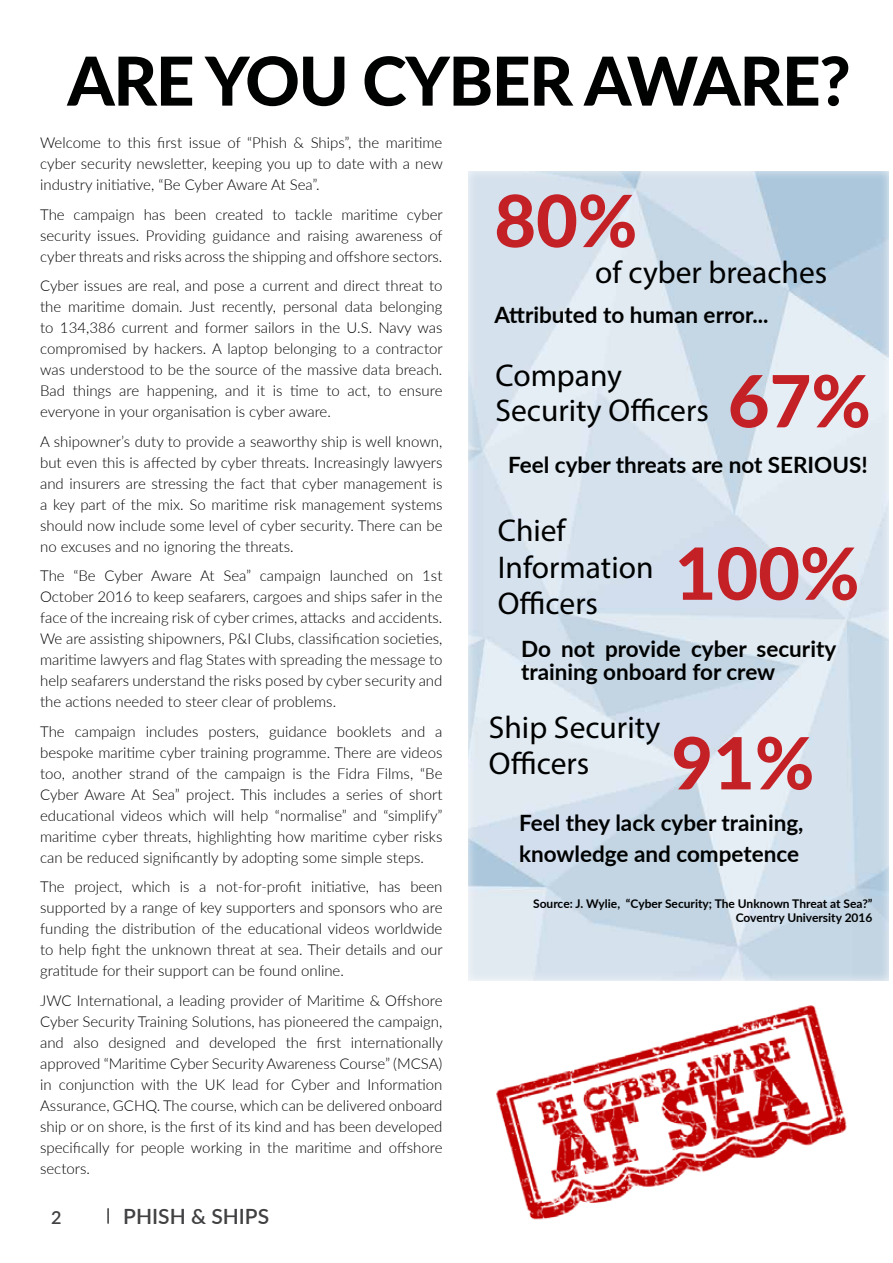
<style>
.page{position:relative;width:893px;height:1263px;background:#fff}
.page>*{position:absolute;margin:0;border:0;box-sizing:border-box;transform-origin:0 0}
.t1{font:800 72px "Lato";color:#c42127}
.t2{font:800 67.5px "Lato";letter-spacing:-.02em;color:#000101}
.t3{font:31.5px/35.2px "Myriad Pro";color:#000101}
.t4{font:700 22.5px/22.5px "Lato";color:#000101}
.t5{font:600 21px "Lato";color:#414042}
.t6{font:600 18px "Lato";color:#414042}
.t7{font:300 15px/21px "Lato";color:#000101;text-align:justify}
.t8{font:700 12px/13.5px "Lato";color:#000101;text-align:right}
</style>
<div class="page">
<img style="left:496px;top:1005px;width:351px;height:215px">
<svg style="left:107px;top:1208px;width:2px;height:15px"></svg>
<div style="left:468px;top:171px;width:423px;height:810px;background:#fff;opacity:.75"></div>
<h2 class="t2" style="left:67px;top:31px;width:785px">ARE YOU CYBER AWARE?</h2>
<p class="t7" style="left:40px;top:132px;width:404px">Welcome to this first issue of “Phish &amp; Ships”, the maritime cyber security newsletter, keeping you up to date with a new industry initiative, “Be Cyber Aware At Sea”.</p>
<p class="t7" style="left:40px;top:203px;width:404px">The campaign has been created to tackle maritime cyber security issues. Providing guidance and raising awareness of cyber threats and risks across the shipping and offshore sectors.</p>
<p class="t7" style="left:40px;top:275px;width:404px">Cyber issues are real, and pose a current and direct threat to the maritime domain. Just recently, personal data belonging to 134,386 current and former sailors in the U.S. Navy was compromised by hackers. A laptop belonging to a contractor was understood to be the source of the massive data breach.<br>Bad things are happening, and it is time to act, to ensure everyone in your organisation is cyber aware.</p>
<p class="t7" style="left:40px;top:430px;width:404px">A shipowner’s duty to provide a seaworthy ship is well known, but even this is affected by cyber threats. Increasingly lawyers and insurers are stressing the fact that cyber management is a key part of the mix. So maritime risk management systems should now include some level of cyber security. There can be no excuses and no ignoring the threats.</p>
<p class="t7" style="left:40px;top:565px;width:404px">The “Be Cyber Aware At Sea” campaign launched on 1st October 2016 to keep seafarers, cargoes and ships safer in the face of the increaing risk of cyber crimes, attacks and accidents.<br>We are assisting shipowners, P&amp;I Clubs, classification societies, maritime lawyers and flag States with spreading the message to help seafarers understand the risks posed by cyber security and the actions needed to steer clear of problems.</p>
<p class="t7" style="left:40px;top:720px;width:404px">The campaign includes posters, guidance booklets and a bespoke maritime cyber training programme. There are videos too, another strand of the campaign is the Fidra Films, “Be Cyber Aware At Sea” project. This includes a series of short educational videos which will help “normalise” and “simplify” maritime cyber threats, highlighting how maritime cyber risks can be reduced significantly by adopting some simple steps.</p>
<p class="t7" style="left:40px;top:876px;width:404px">The project, which is a not-for-profit initiative, has been supported by a range of key supporters and sponsors who are funding the distribution of the educational videos worldwide to help fight the unknown threat at sea. Their details and our gratitude for their support can be found online.</p>
<p class="t7" style="left:40px;top:989px;width:404px">JWC International, a leading provider of Maritime &amp; Offshore Cyber Security Training Solutions, has pioneered the campaign, and also designed and developed the first internationally approved “Maritime Cyber Security Awareness Course” (MCSA) in conjunction with the UK lead for Cyber and Information Assurance, GCHQ. The course, which can be delivered onboard ship or on shore, is the first of its kind and has been developed specifically for people working in the maritime and offshore sectors.</p>
<p class="t6" style="left:51px;top:1205px;width:12px">2</p>
<h3 class="t5" style="left:123px;top:1201px;width:147px">PHISH &amp; SHIPS</h3>
<h1 class="t1" style="left:494px;top:167px;width:145px">80%</h1>
<h3 class="t3" style="left:595px;top:255px;width:234px">of cyber breaches</h3>
<h3 class="t4" style="left:494px;top:302px;width:276px">Attributed to human error...</h3>
<h3 class="t3" style="left:495px;top:357px;width:215px">Company<br>Security Officers</h3>
<h3 class="t4" style="left:508px;top:453px;width:361px">Feel cyber threats are not SERIOUS!</h3>
<h1 class="t1" style="left:728px;top:348px;width:145px">67%</h1>
<h3 class="t3" style="left:498px;top:512px;width:157px;line-height:36.8px">Chief<br>Information<br>Officers</h3>
<h3 class="t4" style="left:521px;top:637px;width:317px">Do not provide cyber security training onboard for crew</h3>
<h1 class="t1" style="left:675px;top:520px;width:186px">100%</h1>
<h3 class="t3" style="left:489px;top:710px;width:173px">Ship Security<br>Officers</h3>
<h3 class="t4" style="left:519px;top:806px;width:286px;line-height:31px">Feel they lack cyber training, knowledge and competence</h3>
<h1 class="t1" style="left:671px;top:710px;width:145px">91%</h1>
<p class="t8" style="left:533px;top:897px;width:341px">Source: J. Wylie, “Cyber Security; The Unknown Threat at Sea?”<br>Coventry University 2016</p>
</div>
